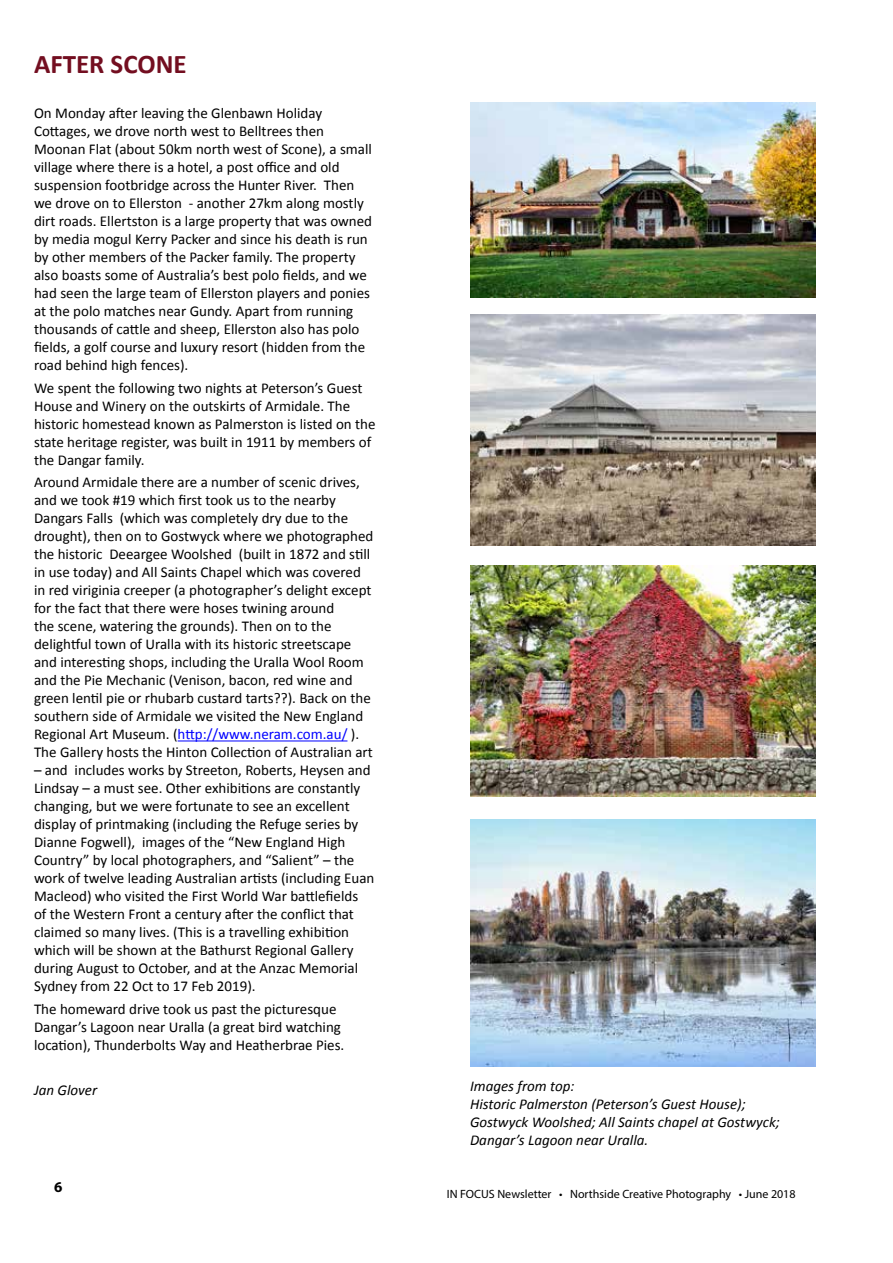
<style>
.page{position:relative;width:893px;height:1263px;background:#fff}
.page>*{position:absolute;margin:0;border:0;box-sizing:border-box;transform-origin:0 0}
.t1{font:700 27px "Calibri";color:#730e20}
.t2{font:15px/18px "Calibri";color:#000}
.t3{font:italic 15px/18px "Calibri";color:#000}
.t4{font:700 15px "Myriad Pro";color:#000}
.t5{font:12px "Myriad Pro";color:#000}
.s1{color:#00f}
</style>
<div class="page">
<hr style="left:178px;top:740px;width:169px;height:1px;background:#00f">
<img style="left:470px;top:315px;width:346px;height:230px">
<img style="left:470px;top:566px;width:346px;height:230px">
<img style="left:470px;top:820px;width:346px;height:247px">
<img style="left:470px;top:102px;width:346px;height:195px">
<h1 class="t1" style="left:34px;top:47px;width:154px">AFTER SCONE</h1>
<p class="t2" style="left:34px;top:104px;width:340px">On Monday after leaving the Glenbawn Holiday Cottages, we drove north west to Belltrees then Moonan Flat (about 50km north west of Scone), a small village where there is a hotel, a post office and old suspension footbridge across the Hunter River. Then we drove on to Ellerston - another 27km along mostly dirt roads. Ellertston is a large property that was owned by media mogul Kerry Packer and since his death is run by other members of the Packer family. The property also boasts some of Australia’s best polo fields, and we had seen the large team of Ellerston players and ponies at the polo matches near Gundy. Apart from running thousands of cattle and sheep, Ellerston also has polo fields, a golf course and luxury resort (hidden from the road behind high fences).</p>
<p class="t2" style="left:34px;top:379px;width:343px">We spent the following two nights at Peterson’s Guest House and Winery on the outskirts of Armidale. The historic homestead known as Palmerston is listed on the state heritage register, was built in 1911 by members of the Dangar family.</p>
<p class="t2" style="left:34px;top:473px;width:341px">Around Armidale there are a number of scenic drives, and we took #19 which first took us to the nearby Dangars Falls (which was completely dry due to the drought), then on to Gostwyck where we photographed the historic Deeargee Woolshed (built in 1872 and still in use today) and All Saints Chapel which was covered in red viriginia creeper (a photographer’s delight except for the fact that there were hoses twining around<br>the scene, watering the grounds). Then on to the delightful town of Uralla with its historic streetscape and interesting shops, including the Uralla Wool Room and the Pie Mechanic (Venison, bacon, red wine and green lentil pie or rhubarb custard tarts??). Back on the southern side of Armidale we visited the New England Regional Art Museum. (<span class="s1">http://www.neram.com.au/</span> ).<br>The Gallery hosts the Hinton Collection of Australian art</p>
<p class="t2" style="left:34px;top:761px;width:342px">– and includes works by Streeton, Roberts, Heysen and Lindsay – a must see. Other exhibitions are constantly changing, but we were fortunate to see an excellent display of printmaking (including the Refuge series by Dianne Fogwell), images of the “New England High Country” by local photographers, and “Salient” – the work of twelve leading Australian artists (including Euan Macleod) who visited the First World War battlefields<br>of the Western Front a century after the conflict that claimed so many lives. (This is a travelling exhibition which will be shown at the Bathurst Regional Gallery during August to October, and at the Anzac Memorial Sydney from 22 Oct to 17 Feb 2019).</p>
<p class="t2" style="left:34px;top:1000px;width:312px">The homeward drive took us past the picturesque<br>Dangar’s Lagoon near Uralla (a great bird watching location), Thunderbolts Way and Heatherbrae Pies.</p>
<p class="t3" style="left:34px;top:1080px;width:65px">Jan Glover</p>
<p class="t3" style="left:470px;top:1077px;width:311px">Images from top:<br>Historic Palmerston (Peterson’s Guest House); Gostwyck Woolshed; All Saints chapel at Gostwyck; Dangar’s Lagoon near Uralla.</p>
<p class="t4" style="left:54px;top:1177px;width:10px">6</p>
<p class="t5" style="left:447px;top:1187px;width:350px">IN FOCUS Newsletter • Northside Creative Photography • June 2018</p>
</div>
